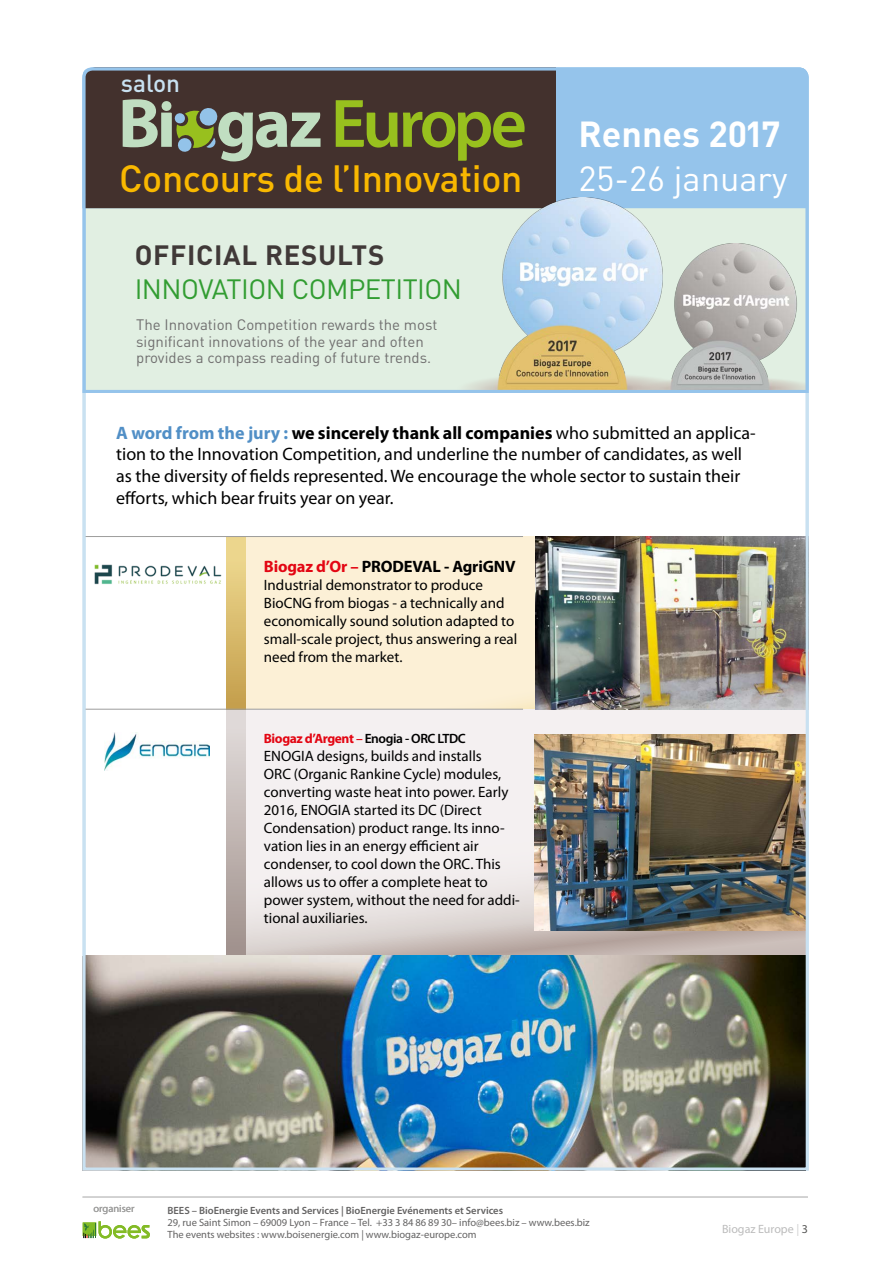
<style>
.page{position:relative;width:893px;height:1263px;background:#fff}
.page>*{position:absolute;margin:0;border:0;box-sizing:border-box;transform-origin:0 0}
.t1{font:500 37.5px "DIN";letter-spacing:-.01em;color:#f9b800}
.t2{font:700 35.85px "DIN";color:#fff}
.t3{font:34.5px "DIN";color:#fff}
.t4{font:27.6px "DIN";letter-spacing:-.02em;color:#329d32}
.t5{font:700 27.6px "DIN";letter-spacing:.025em;color:#403938}
.t6{font:500 24.45px "DIN";color:#c8e1f1}
.t7{font:18px/21.6px "Myriad Pro";color:#000}
.t8{font:700 16.5px "Myriad Pro";letter-spacing:-.01em;color:#000}
.t9{font:15px/18px "Myriad Pro";color:#000}
.t10{font:15px/16.5px "DIN";color:#706f6f}
.t11{font:700 13.5px "Myriad Pro";letter-spacing:-.03em;color:#e30613}
.t12{font:12px "Myriad Pro";color:#bcbcbc}
.t13{font:10.5px/12px "Myriad Pro";color:#646363}
.t14{font:600 10.5px "Myriad Pro";color:#646363}
.t15{font:10.5px "Myriad Pro";color:#9d9d9c}
.s1{font-weight:700;color:#518fc6}
.s2{font-weight:700}
.s3{color:#e30613}
.s4{font-weight:600}
.s5{font-weight:600;color:#000}
.s6{color:#d0d0d0}
.s7{color:#575756}
</style>
<div class="page">
<svg style="left:83px;top:1221px;width:67px;height:17px"></svg>
<hr style="left:83px;top:1196px;width:725px;height:2px;background:#d0d0d0">
<div style="left:226px;top:536px;width:582px;height:173px;background:#fcf0d6"></div>
<svg style="left:245px;top:709px;width:560px;height:247px"></svg>
<div style="left:226px;top:693px;width:19px;height:263px;background:linear-gradient(to bottom,#e8e3e2,#9f908b)"></div>
<div style="left:226px;top:536px;width:19px;height:173px;background:linear-gradient(to bottom,#f1dd94,#c49e4b)"></div>
<img style="left:87px;top:956px;width:718px;height:210px">
<img style="left:535px;top:735px;width:270px;height:196px">
<img style="left:536px;top:536px;width:269px;height:173px">
<svg style="left:82px;top:67px;width:727px;height:327px;background:#a7b2af"></svg>
<hr style="left:86px;top:536px;width:437px;height:1px;background:#9d9d9c">
<hr style="left:86px;top:709px;width:437px;height:1px;background:#9d9d9c">
<img style="left:105px;top:732px;width:104px;height:38px">
<img style="left:94px;top:564px;width:128px;height:21px">
<h3 class="t6" style="left:121px;top:68px;width:61px">salon</h3>
<h1 class="t1" style="left:119px;top:155px;width:405px">Concours de l’Innovation</h1>
<h3 class="t5" style="left:135px;top:237px;width:251px">OFFICIAL RESULTS</h3>
<h3 class="t4" style="left:135px;top:272px;width:329px">INNOVATION COMPETITION</h3>
<p class="t10" style="left:136px;top:316px;width:303px">The Innovation Competition rewards the most significant innovations of the year and often provides a compass reading of future trends.</p>
<h2 class="t2" style="left:578px;top:111px;width:204px">Rennes 2017</h2>
<h3 class="t3" style="left:578px;top:157px;width:211px">25-26 january</h3>
<p class="t7" style="left:116px;top:422px;width:641px"><span class="s1">A word from the jury :</span> <span class="s2">we sincerely thank all companies</span> who submitted an applica&shy;tion to the Innovation Competition, and underline the number of candidates, as well as the diversity of fields represented. We encourage the whole sector to sustain their efforts, which bear fruits year on year.</p>
<p class="t8" style="left:264px;top:556px;width:253px"><span class="s3">Biogaz d’Or –</span> PRODEVAL - AgriGNV</p>
<p class="t9" style="left:264px;top:576px;width:255px">Industrial demonstrator to produce BioCNG from biogas - a technically and economically sound solution adapted to small-scale project, thus answering a real need from the market.</p>
<p class="t11" style="left:264px;top:729px;width:204px">Biogaz d’Argent <span class="s4">–</span> <span class="s5">Enogia - ORC LTDC</span></p>
<p class="t9" style="left:264px;top:746px;width:257px">ENOGIA designs, builds and installs<br>ORC (Organic Rankine Cycle) modules, converting waste heat into power. Early 2016, ENOGIA started its DC (Direct Condensation) product range. Its inno&shy;vation lies in an energy efficient air condenser, to cool down the ORC. This allows us to offer a complete heat to power system, without the need for addi&shy;tional auxiliaries.</p>
<p class="t15" style="left:93px;top:1202px;width:43px">organiser</p>
<p class="t14" style="left:168px;top:1204px;width:337px">BEES – BioEnergie Events and Services | BioEnergie Evénements et Services</p>
<p class="t13" style="left:168px;top:1216px;width:424px">29, rue Saint Simon – 69009 Lyon – France – Tel. +33 3 84 86 89 30– info@bees.biz – www.bees.biz<br>The events websites : www.boisenergie.com | www.biogaz-europe.com</p>
<p class="t12" style="left:722px;top:1221px;width:87px">Biogaz Europe <span class="s6">|</span> <span class="s7">3</span></p>
</div>
